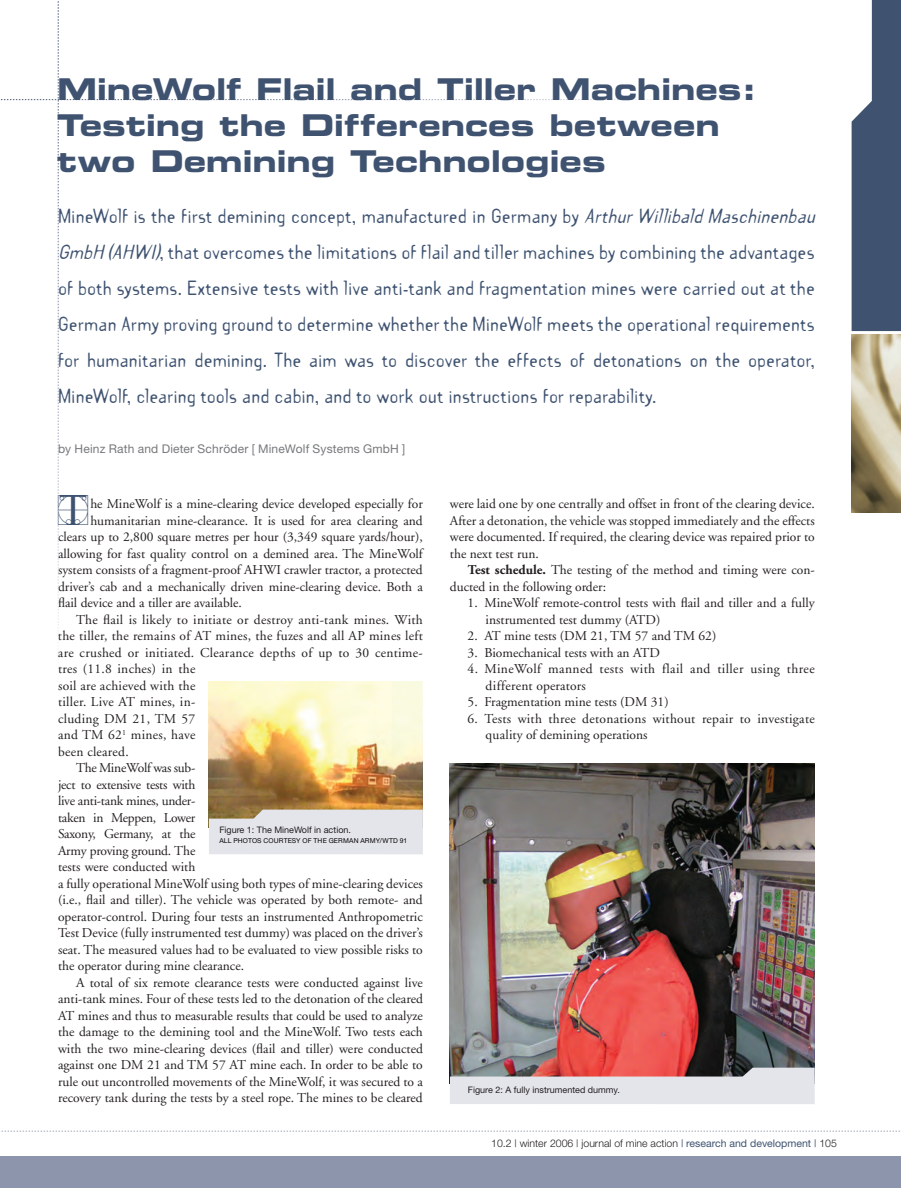
<style>
.page{position:relative;width:901px;height:1188px;background:#fff}
.page>*{position:absolute;margin:0;border:0;box-sizing:border-box;transform-origin:0 0}
.t1{font:30px/36px "Eurostile Bold Extended Two";letter-spacing:-.005em;color:#3f5371}
.t2{font:30px "Walrod";color:#3f5371}
.t3{font:18px/36px "Template Gothic";letter-spacing:.005em;color:#3f5371}
.t4{font:13.5px/16.5px "Adobe Garamond";color:#231f20}
.t5{font:13.5px/16.5px "Adobe Garamond";letter-spacing:.02em;color:#231f20}
.t6{font:13.5px "Adobe Garamond";letter-spacing:-.02em;color:#231f20}
.t7{font:13.5px/16.5px "Adobe Garamond";letter-spacing:.03em;color:#231f20}
.t8{font:12px "Helvetica Neue";letter-spacing:.015em;color:#76787b}
.t9{font:300 10.5px "Helvetica Neue";color:#231f20}
.t10{font:9px "Helvetica Neue";color:#231f20}
.t11{font:6.75px "Helvetica Neue";letter-spacing:.025em;color:#040503}
.s1{font-style:italic}
.s2{font-weight:700}
.s3{font-weight:400;color:#3f5371}
</style>
<div class="page">
<div style="left:0;top:1156px;width:900px;height:32px;background:#8c95ab"></div>
<svg style="left:1px;top:1130px;width:899px;height:1px"></svg>
<img style="left:851px;top:334px;width:49px;height:179px">
<img style="left:209px;top:685px;width:214px;height:124px">
<div style="left:209px;top:809px;width:214px;height:45px;background:#e4e4eb"></div>
<img style="left:450px;top:764px;width:364px;height:303px">
<svg style="left:450px;top:1067px;width:364px;height:37px;background:#d4c4c8"></svg>
<svg style="left:0;top:1px;width:681px;height:684px"></svg>
<svg style="left:851px;top:0;width:50px;height:331px;background:#5e6e87"></svg>
<h1 class="t1" style="left:57px;top:70px;width:700px">MineWolf Flail and Tiller Machines:<br>Testing the Differences between two Demining Technologies</h1>
<p class="t3" style="left:58px;top:197px;width:763px">MineWolf is the first demining concept, manufactured in Germany by <span class="s1">ArthurWillibaldMaschinenbau GmbH (AHWI)</span>, that overcomes the limitations of flail and tiller machines by combining the advantages of both systems. Extensive tests with live anti-tank and fragmentation mines were carried out at the German Army proving ground to determine whether the MineWolf meets the operational requirements for humanitarian demining. The aim was to discover the effects of detonations on the operator, MineWolf, clearing tools and cabin, and to work out instructions for reparability.</p>
<p class="t8" style="left:58px;top:442px;width:349px">by Heinz Rath and Dieter Schröder [ MineWolf Systems GmbH ]</p>
<h1 class="t2" style="left:58px;top:497px;width:32px">T</h1>
<p class="t4" style="left:90px;top:496px;width:334px">he MineWolf is a mine-clearing device developed especially for</p>
<p class="t4" style="left:90px;top:512px;width:334px">humanitarian mine-clearance. It is used for area clearing and</p>
<p class="t4" style="left:58px;top:529px;width:366px">clears up to 2,800 square metres per hour (3,349 square yards/hour),</p>
<p class="t4" style="left:58px;top:545px;width:366px">allowing for fast quality control on a demined area. The MineWolf</p>
<p class="t4" style="left:58px;top:562px;width:366px">system consists of a fragment-proof AHWI crawler tractor, a protected</p>
<p class="t4" style="left:58px;top:578px;width:366px">driver’s cab and a mechanically driven mine-clearing device. Both a</p>
<p class="t4" style="left:58px;top:595px;width:185px">flail device and a tiller are available.</p>
<p class="t5" style="left:76px;top:611px;width:348px">The flail is likely to initiate or destroy anti-tank mines. With</p>
<p class="t5" style="left:58px;top:628px;width:366px">the tiller, the remains of AT mines, the fuzes and all AP mines left</p>
<p class="t5" style="left:58px;top:644px;width:366px">are crushed or initiated. Clearance depths of up to 30 centime-</p>
<p class="t5" style="left:58px;top:661px;width:139px">tres (11.8 inches) in the</p>
<p class="t5" style="left:58px;top:677px;width:139px">soil are achieved with the</p>
<p class="t5" style="left:58px;top:694px;width:139px">tiller. Live AT mines, in-</p>
<p class="t5" style="left:58px;top:710px;width:139px">cluding DM 21, TM 57</p>
<p class="t5" style="left:58px;top:727px;width:139px">and TM 62<sup>1</sup> mines, have</p>
<p class="t5" style="left:58px;top:743px;width:72px">been cleared.</p>
<p class="t6" style="left:76px;top:761px;width:121px">The MineWolf was sub-</p>
<p class="t6" style="left:58px;top:777px;width:139px">ject to extensive tests with</p>
<p class="t6" style="left:58px;top:794px;width:139px">live anti-tank mines, under-</p>
<p class="t6" style="left:58px;top:810px;width:139px">taken in Meppen, Lower</p>
<p class="t6" style="left:58px;top:827px;width:139px">Saxony, Germany, at the</p>
<p class="t6" style="left:58px;top:843px;width:139px">Army proving ground. The</p>
<p class="t4" style="left:58px;top:859px;width:139px">tests were conducted with</p>
<p class="t4" style="left:58px;top:875px;width:366px">a fully operational MineWolf using both types of mine-clearing devices</p>
<p class="t4" style="left:58px;top:892px;width:366px">(i.e., flail and tiller). The vehicle was operated by both remote- and</p>
<p class="t4" style="left:58px;top:908px;width:366px">operator-control. During four tests an instrumented Anthropometric</p>
<p class="t4" style="left:58px;top:925px;width:366px">Test Device (fully instrumented test dummy) was placed on the driver’s</p>
<p class="t4" style="left:58px;top:941px;width:366px">seat. The measured values had to be evaluated to view possible risks to</p>
<p class="t4" style="left:58px;top:958px;width:187px">the operator during mine clearance.</p>
<p class="t4" style="left:76px;top:974px;width:348px">A total of six remote clearance tests were conducted against live</p>
<p class="t4" style="left:58px;top:991px;width:366px">anti-tank mines. Four of these tests led to the detonation of the cleared</p>
<p class="t4" style="left:58px;top:1007px;width:366px">AT mines and thus to measurable results that could be used to analyze</p>
<p class="t4" style="left:58px;top:1024px;width:366px">the damage to the demining tool and the MineWolf. Two tests each</p>
<p class="t4" style="left:58px;top:1040px;width:366px">with the two mine-clearing devices (flail and tiller) were conducted</p>
<p class="t4" style="left:58px;top:1057px;width:366px">against one DM 21 and TM 57 AT mine each. In order to be able to</p>
<p class="t4" style="left:58px;top:1073px;width:366px">rule out uncontrolled movements of the MineWolf, it was secured to a</p>
<p class="t4" style="left:58px;top:1090px;width:366px">recovery tank during the tests by a steel rope. The mines to be cleared</p>
<p class="t10" style="left:219px;top:824px;width:133px">Figure 1: The MineWolf in action.</p>
<p class="t11" style="left:219px;top:837px;width:189px">ALL PHOTOS COURTESY OF THE GERMAN ARMY/WTD 91</p>
<p class="t4" style="left:450px;top:496px;width:366px;text-align:justify">were laid one by one centrally and offset in front of the clearing device.<br>After a detonation, the vehicle was stopped immediately and the effects were documented. If required, the clearing device was repaired prior to the next test run.</p>
<p class="t4" style="left:450px;top:562px;width:366px;text-indent:18px"><span class="s2">Test schedule.</span> The testing of the method and timing were con&shy;ducted in the following order:</p>
<p class="t4" style="left:485px;top:595px;width:330px;text-indent:-18px">1. MineWolf remote-control tests with flail and tiller and a fully instrumented test dummy (ATD)</p>
<p class="t4" style="left:467px;top:628px;width:250px">2. AT mine tests (DM 21, TM 57 and TM 62)</p>
<p class="t4" style="left:467px;top:644px;width:194px">3. Biomechanical tests with an ATD</p>
<p class="t7" style="left:485px;top:661px;width:330px;text-indent:-18px">4. MineWolf manned tests with flail and tiller using three different operators</p>
<p class="t4" style="left:467px;top:694px;width:202px">5. Fragmentation mine tests (DM 31)</p>
<p class="t5" style="left:485px;top:710px;width:330px;text-indent:-18px">6. Tests with three detonations without repair to investigate quality of demining operations</p>
<p class="t10" style="left:468px;top:1084px;width:153px">Figure 2: A fully instrumented dummy.</p>
<p class="t9" style="left:491px;top:1137px;width:346px">10.2 | winter 2006 | journal of mine action <span class="s3">| research and development |</span> 105</p>
</div>
